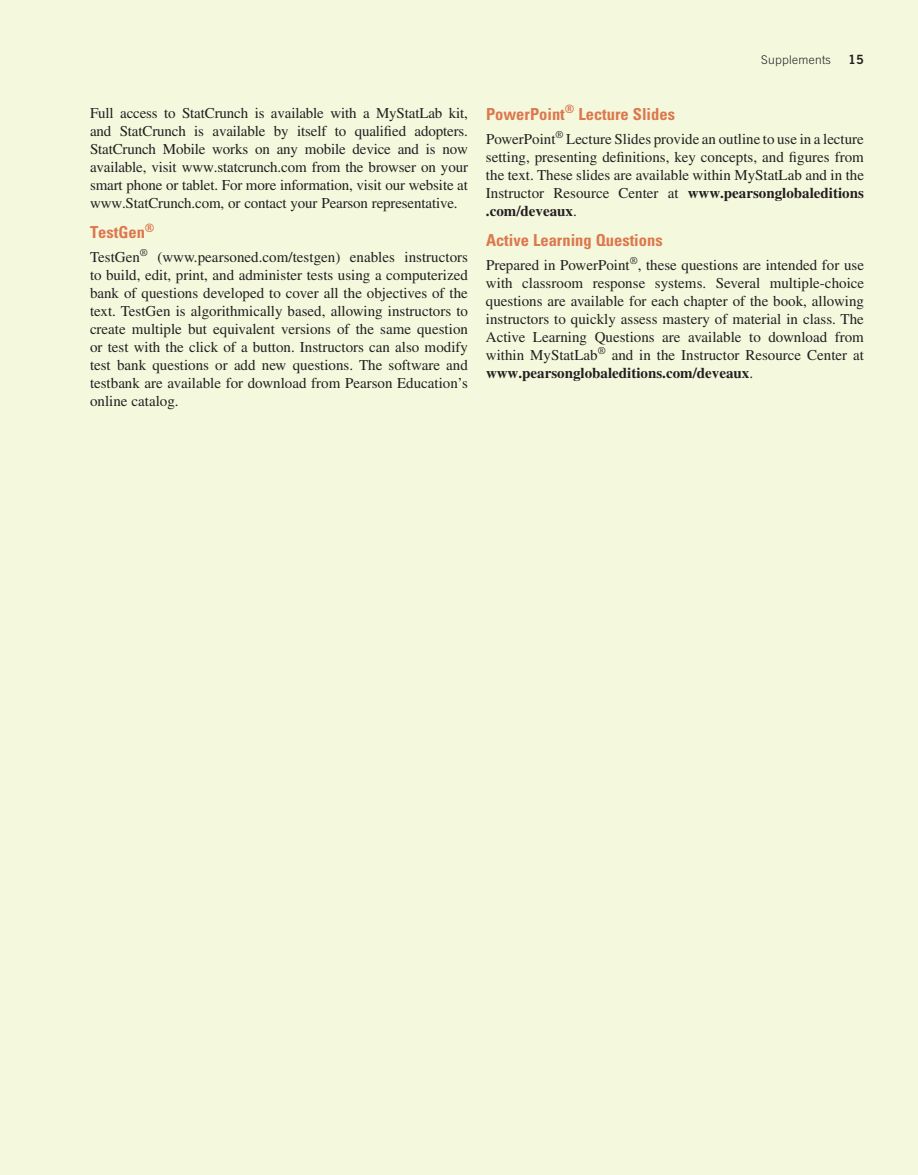
<style>
.page{position:relative;width:918px;height:1175px;background:#fff}
.page>*{position:absolute;margin:0;border:0;box-sizing:border-box;transform-origin:0 0}
.t1{font:700 condensed 16.5px "Univers LT Std";color:#dd774d}
.t2{font:15px/18px "Times LT Std";color:#231f20;text-align:justify}
.t3{font:12.75px "Trade Gothic LT Std Bd 2";color:#231f20}
.t4{font:300 12px "Trade Gothic LT Std";letter-spacing:.025em;color:#231f20}
.s1{font-weight:700}
</style>
<div class="page">
<div style="left:0;top:0;width:918px;height:1174px;background:#f4f8dd"></div>
<p class="t2" style="left:90px;top:104px;width:380px">Full access to StatCrunch is available with a MyStatLab kit, and StatCrunch is available by itself to qualified adopters.<br>StatCrunch Mobile works on any mobile device and is now available, visit www.statcrunch.com from the browser on your smart phone or tablet. For more information, visit our website at www.StatCrunch.com, or contact your Pearson representative.</p>
<p class="t1" style="left:90px;top:222px;width:66px">TestGen<sup>®</sup></p>
<p class="t2" style="left:90px;top:248px;width:380px">TestGen<sup>®</sup> (www.pearsoned.com/testgen) enables instructors to build, edit, print, and administer tests using a computerized bank of questions developed to cover all the objectives of the text. TestGen is algorithmically based, allowing instructors to create multiple but equivalent versions of the same question or test with the click of a button. Instructors can also modify test bank questions or add new questions. The software and testbank are available for download from Pearson Education’s online catalog.</p>
<p class="t4" style="left:761px;top:53px;width:71px">Supplements</p>
<p class="t3" style="left:848px;top:51px;width:17px">15</p>
<p class="t1" style="left:486px;top:104px;width:191px">PowerPoint<sup>®</sup> Lecture Slides</p>
<p class="t2" style="left:486px;top:130px;width:380px">PowerPoint<sup>®</sup> Lecture Slides provide an outline to use in a lecture setting, presenting definitions, key concepts, and figures from the text. These slides are available within MyStatLab and in the Instructor Resource Center at <span class="s1">www.pearsonglobaleditions .com/deveaux</span>.</p>
<p class="t1" style="left:486px;top:230px;width:178px">Active Learning Questions</p>
<p class="t2" style="left:486px;top:256px;width:380px">Prepared in PowerPoint<sup>®</sup>, these questions are intended for use with classroom response systems. Several multiple-choice questions are available for each chapter of the book, allowing instructors to quickly assess mastery of material in class. The Active Learning Questions are available to download from within MyStatLab<sup>®</sup> and in the Instructor Resource Center at <span class="s1">www.pearsonglobaleditions.com/deveaux</span>.</p>
</div>
